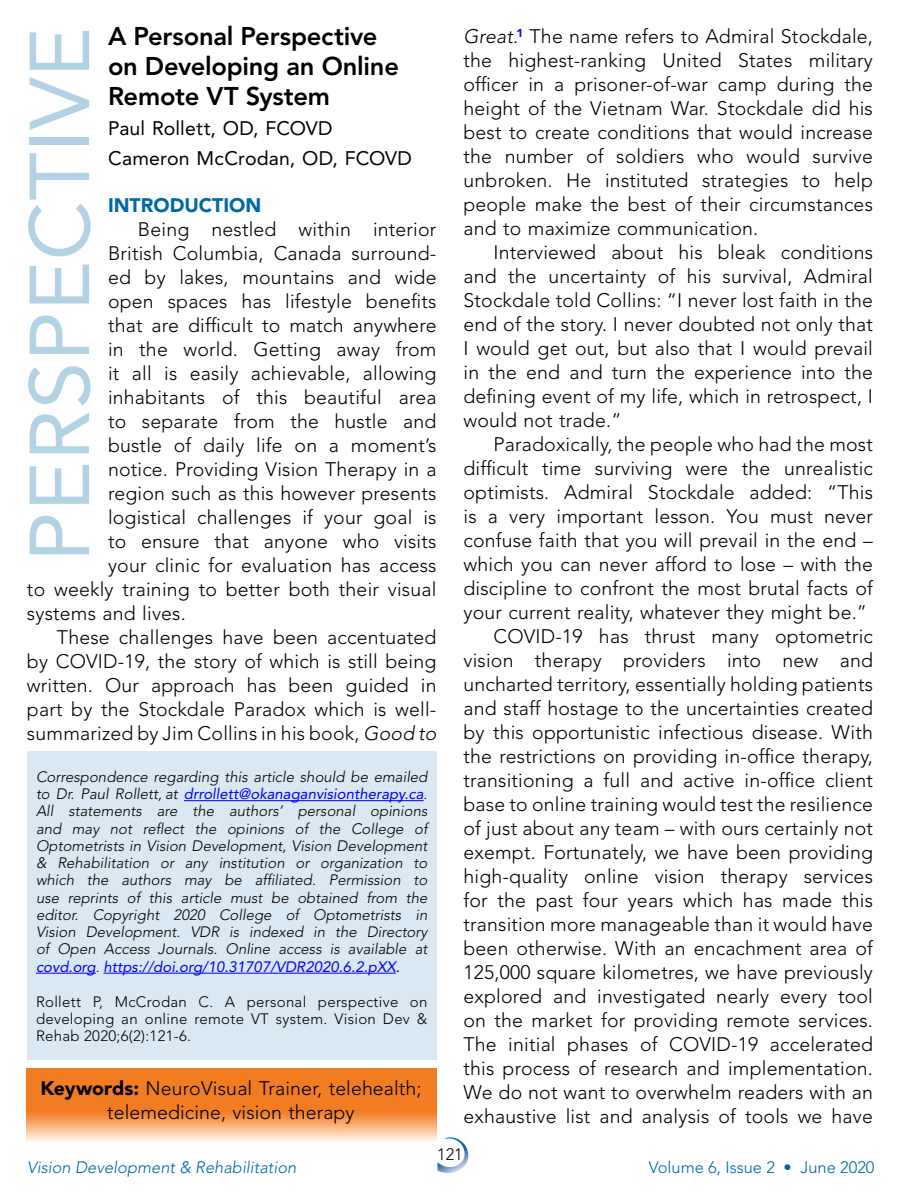
<style>
.page{position:relative;width:900px;height:1200px;background:#fff}
.page>*{position:absolute;margin:0;border:0;box-sizing:border-box;transform-origin:0 0}
.t1{font:84px "Avenir LT Std";letter-spacing:.01em;color:#b3d2e4}
.t2{font:800 25.5px/30px "Avenir LT Std";letter-spacing:-.01em;color:#000}
.t3{font:300 19.5px/24px "Avenir LT Std";letter-spacing:.01em;color:#000;text-align:justify}
.t4{font:19.5px/30px "Avenir LT Std";letter-spacing:.005em;color:#000}
.t5{font:900 19.5px "Avenir LT Std";color:#0068a7}
.t6{font:italic 300 16.5px "Avenir LT Std";color:#0068a7}
.t7{font:300 16.5px "Avenir LT Std";color:#0068a7}
.t8{font:300 16.5px "Avenir LT Std";color:#000}
.t9{font:italic 300 15px/17.2px "Avenir LT Std";color:#000;text-align:justify}
.t10{font:300 15px/17.2px "Avenir LT Std";letter-spacing:.02em;color:#000;text-align:justify}
.s1{font-style:italic}
.s2{font-weight:400;color:#00f}
.s3{font-weight:400}
.s4{font-weight:900}
</style>
<div class="page">
<svg style="left:438px;top:1137px;width:31px;height:36px"></svg>
<svg style="left:27px;top:1068px;width:409px;height:73px;background:#f39349"></svg>
<div style="left:27px;top:752px;width:409px;height:308px;background:#d9e8f2"></div>
<hr style="left:184px;top:800px;width:240px;height:1px;background:#00f">
<hr style="left:36px;top:973px;width:60px;height:1px;background:#00f">
<hr style="left:104px;top:973px;width:292px;height:1px;background:#00f">
<h2 class="t2" style="left:108px;top:21px;width:292px">A Personal Perspective on Developing an Online<br>Remote VT System</h2>
<p class="t4" style="left:108px;top:114px;width:306px">Paul Rollett, OD, FCOVD<br>Cameron McCrodan, OD, FCOVD</p>
<p class="t5" style="left:108px;top:193px;width:155px">INTRODUCTION</p>
<p class="t3" style="left:138px;top:217px;width:300px">Being nestled within interior</p>
<p class="t3" style="left:108px;top:241px;width:328px">British Columbia, Canada surround-</p>
<p class="t3" style="left:108px;top:265px;width:330px">ed by lakes, mountains and wide</p>
<p class="t3" style="left:108px;top:289px;width:330px">open spaces has lifestyle benefits</p>
<p class="t3" style="left:108px;top:313px;width:330px">that are difficult to match anywhere</p>
<p class="t3" style="left:108px;top:337px;width:330px">in the world. Getting away from</p>
<p class="t3" style="left:108px;top:361px;width:330px">it all is easily achievable, allowing</p>
<p class="t3" style="left:108px;top:385px;width:330px">inhabitants of this beautiful area</p>
<p class="t3" style="left:108px;top:409px;width:330px">to separate from the hustle and</p>
<p class="t3" style="left:108px;top:433px;width:330px">bustle of daily life on a moment’s</p>
<p class="t3" style="left:108px;top:457px;width:330px">notice. Providing Vision Therapy in a</p>
<p class="t3" style="left:108px;top:481px;width:330px">region such as this however presents</p>
<p class="t3" style="left:108px;top:505px;width:330px">logistical challenges if your goal is</p>
<p class="t3" style="left:108px;top:529px;width:330px">to ensure that anyone who visits</p>
<p class="t3" style="left:108px;top:553px;width:330px">your clinic for evaluation has access</p>
<p class="t3" style="left:27px;top:577px;width:411px">to weekly training to better both their visual</p>
<p class="t3" style="left:27px;top:601px;width:160px">systems and lives.</p>
<p class="t3" style="left:57px;top:625px;width:381px">These challenges have been accentuated</p>
<p class="t3" style="left:27px;top:649px;width:411px">by COVID-19, the story of which is still being</p>
<p class="t3" style="left:27px;top:673px;width:411px">written. Our approach has been guided in</p>
<p class="t3" style="left:27px;top:697px;width:411px">part by the Stockdale Paradox which is well-</p>
<p class="t3" style="left:27px;top:721px;width:411px">summarized by Jim Collins in his book, <span class="s1">Good to</span></p>
<h1 class="t1" style="left:11px;top:562px;width:536px;rotate:-90deg">PERSPECTIVE</h1>
<p class="t9" style="left:36px;top:768px;width:393px">Correspondence regarding this article should be emailed to Dr. Paul Rollett, at <span class="s2">drrollett@okanaganvisiontherapy.ca</span>.<br>All statements are the authors’ personal opinions and may not reflect the opinions of the College of Optometrists in Vision Development, Vision Development &amp; Rehabilitation or any institution or organization to which the authors may be affiliated. Permission to use reprints of this article must be obtained from the editor. Copyright 2020 College of Optometrists in Vision Development. VDR is indexed in the Directory of Open Access Journals. Online access is available at <span class="s2">covd.org</span>. <span class="s2">https://doi.org/10.31707/VDR2020.6.2.pXX</span><span class="s3">.</span></p>
<p class="t10" style="left:36px;top:993px;width:393px">Rollett P, McCrodan C. A personal perspective on developing an online remote VT system. Vision Dev &amp; Rehab 2020;6(2):121-6.</p>
<p class="t3" style="left:40px;top:1076px;width:383px;text-align:center"><span class="s4">KEYWORDS:</span> NeuroVisual Trainer, telehealth; telemedicine, vision therapy</p>
<p class="t3" style="left:464px;top:25px;width:411px"><span class="s1">Great</span>.<sup>1</sup> The name refers to Admiral Stockdale, the highest-ranking United States military officer in a prisoner-of-war camp during the height of the Vietnam War. Stockdale did his best to create conditions that would increase the number of soldiers who would survive unbroken. He instituted strategies to help people make the best of their circumstances and to maximize communication.</p>
<p class="t3" style="left:464px;top:241px;width:411px;text-indent:30px">Interviewed about his bleak conditions and the uncertainty of his survival, Admiral Stockdale told Collins: “I never lost faith in the end of the story. I never doubted not only that I would get out, but also that I would prevail in the end and turn the experience into the defining event of my life, which in retrospect, I would not trade.”</p>
<p class="t3" style="left:493px;top:433px;width:381px">Paradoxically, the people who had the most</p>
<p class="t3" style="left:464px;top:457px;width:411px">difficult time surviving were the unrealistic</p>
<p class="t3" style="left:464px;top:481px;width:411px">optimists. Admiral Stockdale added: “This</p>
<p class="t3" style="left:464px;top:505px;width:411px">is a very important lesson. You must never</p>
<p class="t3" style="left:464px;top:529px;width:411px">confuse faith that you will prevail in the end –</p>
<p class="t3" style="left:464px;top:553px;width:411px">which you can never afford to lose – with the</p>
<p class="t3" style="left:464px;top:577px;width:411px">discipline to confront the most brutal facts of</p>
<p class="t3" style="left:464px;top:601px;width:405px">your current reality, whatever they might be.”</p>
<p class="t3" style="left:493px;top:625px;width:381px">COVID-19 has thrust many optometric</p>
<p class="t3" style="left:464px;top:649px;width:411px">vision therapy providers into new and</p>
<p class="t3" style="left:464px;top:673px;width:411px">uncharted territory, essentially holding patients</p>
<p class="t3" style="left:464px;top:697px;width:411px">and staff hostage to the uncertainties created</p>
<p class="t3" style="left:464px;top:721px;width:411px">by this opportunistic infectious disease. With</p>
<p class="t3" style="left:464px;top:745px;width:411px">the restrictions on providing in-office therapy,</p>
<p class="t3" style="left:464px;top:769px;width:411px">transitioning a full and active in-office client</p>
<p class="t3" style="left:464px;top:793px;width:411px">base to online training would test the resilience</p>
<p class="t3" style="left:464px;top:817px;width:411px">of just about any team – with ours certainly not</p>
<p class="t3" style="left:464px;top:841px;width:411px">exempt. Fortunately, we have been providing</p>
<p class="t3" style="left:464px;top:865px;width:411px">high-quality online vision therapy services</p>
<p class="t3" style="left:464px;top:889px;width:411px">for the past four years which has made this</p>
<p class="t3" style="left:464px;top:913px;width:411px">transition more manageable than it would have</p>
<p class="t3" style="left:464px;top:937px;width:411px">been otherwise. With an encachment area of</p>
<p class="t3" style="left:464px;top:961px;width:411px">125,000 square kilometres, we have previously</p>
<p class="t3" style="left:464px;top:985px;width:411px">explored and investigated nearly every tool</p>
<p class="t3" style="left:464px;top:1009px;width:411px">on the market for providing remote services.</p>
<p class="t3" style="left:464px;top:1033px;width:411px">The initial phases of COVID-19 accelerated</p>
<p class="t3" style="left:464px;top:1057px;width:411px">this process of research and implementation.</p>
<p class="t3" style="left:464px;top:1081px;width:411px">We do not want to overwhelm readers with an</p>
<p class="t3" style="left:464px;top:1105px;width:411px">exhaustive list and analysis of tools we have</p>
<p class="t8" style="left:437px;top:1145px;width:27px">121</p>
<p class="t6" style="left:27px;top:1157px;width:271px">Vision Development &amp; Rehabilitation</p>
<p class="t7" style="left:649px;top:1157px;width:227px">Volume 6, Issue 2 • June 2020</p>
</div>
